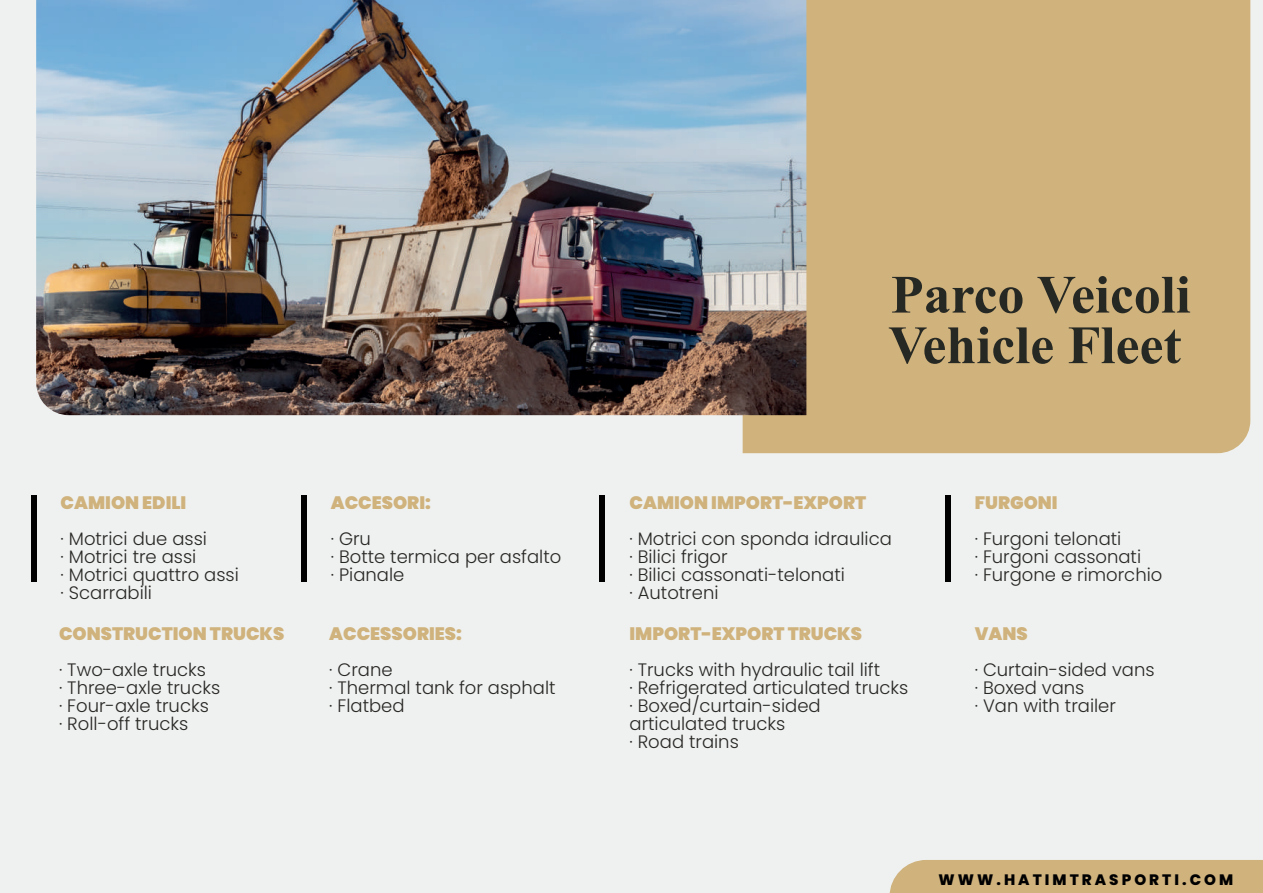
<style>
.page{position:relative;width:1263px;height:893px;background:#eff1f0}
.page>*{position:absolute;margin:0;border:0;box-sizing:border-box;transform-origin:0 0}
.t1{font:700 53.85px/50.6px "Times New Roman";color:#262824}
.t2{font:300 18px/18px "Poppins";color:#282825}
.t3{font:900 18px "Poppins";color:#cfb27c}
.t4{font:800 15.15px "Poppins";letter-spacing:.2em;color:#000001}
</style>
<div class="page">
<div style="left:743px;top:0;width:507px;height:453px;background:#cfb27c"></div>
<div style="left:945px;top:495px;width:5px;height:86px;background:#000001"></div>
<div style="left:600px;top:495px;width:5px;height:86px;background:#000001"></div>
<div style="left:301px;top:495px;width:5px;height:86px;background:#000001"></div>
<div style="left:31px;top:495px;width:5px;height:86px;background:#000001"></div>
<div style="left:889px;top:860px;width:374px;height:33px;background:#cfb27c"></div>
<img style="left:36px;top:0;width:770px;height:415px">
<p class="t3" style="left:61px;top:492px;width:127px">CAMION EDILI</p>
<p class="t2" style="left:61px;top:530px;width:180px">· Motrici due assi<br>· Motrici tre assi<br>· Motrici quattro assi · Scarrabili</p>
<p class="t3" style="left:59px;top:623px;width:227px">CONSTRUCTION TRUCKS</p>
<p class="t2" style="left:59px;top:661px;width:163px">· Two-axle trucks<br>· Three-axle trucks · Four-axle trucks<br>· Roll-off trucks</p>
<p class="t3" style="left:331px;top:492px;width:102px">ACCESORI:</p>
<p class="t2" style="left:331px;top:530px;width:232px">· Gru<br>· Botte termica per asfalto · Pianale</p>
<p class="t3" style="left:329px;top:623px;width:134px">ACCESSORIES:</p>
<p class="t2" style="left:329px;top:661px;width:228px">· Crane<br>· Thermal tank for asphalt · Flatbed</p>
<h1 class="t1" style="left:888px;top:268px;width:304px">Parco Veicoli<br>Vehicle Fleet</h1>
<p class="t3" style="left:629px;top:492px;width:238px">CAMION IMPORT-EXPORT</p>
<p class="t2" style="left:629px;top:530px;width:264px">· Motrici con sponda idraulica · Bilici frigor<br>· Bilici cassonati-telonati<br>· Autotreni</p>
<p class="t3" style="left:629px;top:623px;width:234px">IMPORT-EXPORT TRUCKS</p>
<p class="t2" style="left:629px;top:661px;width:280px">· Trucks with hydraulic tail lift<br>· Refrigerated articulated trucks · Boxed/curtain-sided articulated trucks<br>· Road trains</p>
<p class="t3" style="left:975px;top:492px;width:84px">FURGONI</p>
<p class="t2" style="left:975px;top:530px;width:189px">· Furgoni telonati<br>· Furgoni cassonati<br>· Furgone e rimorchio</p>
<p class="t3" style="left:975px;top:623px;width:54px">VANS</p>
<p class="t2" style="left:975px;top:661px;width:181px">· Curtain-sided vans · Boxed vans<br>· Van with trailer</p>
<p class="t4" style="left:938px;top:871px;width:296px">WWW.HATIMTRASPORTI.COM</p>
</div>
